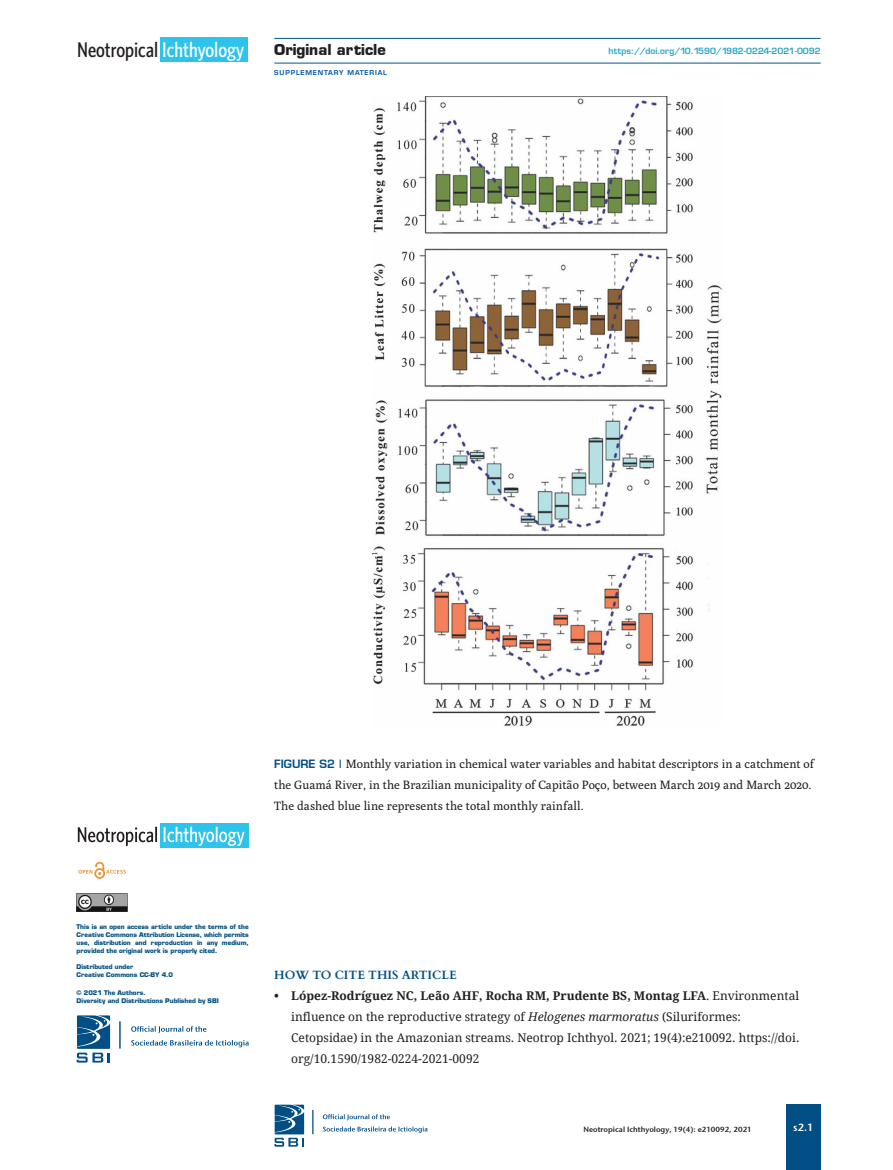
<style>
.page{position:relative;width:893px;height:1170px;background:#fff}
.page>*{position:absolute;margin:0;border:0;box-sizing:border-box;transform-origin:0 0}
.t1{font:500 21.3px "Whitney Condensed";color:#231f20}
.t2{font:700 15.75px "Eugenio";color:#231f20}
.t3{font:12px/21px "Droid Serif";color:#231f20}
.t4{font:12px/21px "Poly";color:#231f20}
._00_Subtitulos{font:700 12px "Cardo";color:#014f84}
.t5{font:10.5px "Stone Sans Sem ITCTT Semi";color:#fff}
.t6{font:9px "Eugenio Medium Normal";color:#26a3c4}
.t7{font:7.5px "Stone Sans Sem ITCTT Semi";color:#231f20}
.t8{font:7.05px "Eugenio Medium Normal";letter-spacing:.12em;color:#0155a7}
.t9{font:700 6.75px/8.1px "Eugenio";color:#014f84;text-align:justify}
.s1{color:#fff}
.s2{font-family:"Eugenio Medium Normal";color:#014f84}
.s3{font-weight:700}
.s4{font-style:italic}
</style>
<div class="page">
<div style="left:786px;top:1104px;width:35px;height:65px;background:#014f84"></div>
<hr style="left:274px;top:63px;width:547px;height:1px;background:#01558c">
<hr style="left:274px;top:38px;width:547px;height:1px;background:#01558c">
<svg style="left:323px;top:1126px;width:104px;height:6px"></svg>
<svg style="left:323px;top:1114px;width:67px;height:6px"></svg>
<svg style="left:312px;top:1109px;width:1px;height:25px"></svg>
<svg style="left:274px;top:1104px;width:30px;height:42px"></svg>
<div style="left:160px;top:37px;width:88px;height:25px;background:#2dc3ea"></div>
<svg style="left:131px;top:1040px;width:118px;height:7px"></svg>
<svg style="left:131px;top:1026px;width:75px;height:7px"></svg>
<hr style="left:119px;top:1021px;width:2px;height:27px;background:#014f84">
<svg style="left:76px;top:1015px;width:34px;height:47px"></svg>
<img style="left:77px;top:893px;width:50px;height:18px">
<svg style="left:78px;top:861px;width:48px;height:17px"></svg>
<div style="left:160px;top:822px;width:89px;height:25px;background:#2dc3ea"></div>
<svg style="left:164px;top:826px;width:81px;height:19px"></svg>
<svg style="left:78px;top:826px;width:79px;height:20px"></svg>
<img style="left:373px;top:96px;width:349px;height:630px">
<h1 class="t1" style="left:77px;top:37px;width:169px">Neotropical <span class="s1">Ichthyology</span></h1>
<h2 class="t2" style="left:274px;top:40px;width:113px">Original article</h2>
<p class="t8" style="left:274px;top:68px;width:114px">SUPPLEMENTARY MATERIAL</p>
<p class="t6" style="left:609px;top:45px;width:214px">https://doi.org/10.1590/1982-0224-2021-0092</p>
<p class="t4" style="left:274px;top:753px;width:541px"><span class="s2">FIGURE S2 |</span> Monthly variation in chemical water variables and habitat descriptors in a catchment of the Guamá River, in the Brazilian municipality of Capitão Poço, between March 2019 and March 2020.<br>The dashed blue line represents the total monthly rainfall.</p>
<p class="t9" style="left:77px;top:922px;width:174px">This is an open access article under the terms of the Creative Commons Attribution License, which permits use, distribution and reproduction in any medium, provided the original work is properly cited.</p>
<p class="t9" style="left:77px;top:963px;width:58px">Distributed under</p>
<p class="t9" style="left:77px;top:971px;width:98px">Creative Commons CC-BY 4.0</p>
<p class="t9" style="left:77px;top:988px;width:71px">© 2021 The Authors.</p>
<p class="t9" style="left:77px;top:996px;width:144px">Diversity and Distributions Published by SBI</p>
<p class="_00_Subtitulos" style="left:274px;top:964px;width:184px">HOW TO CITE THIS ARTICLE</p>
<p class="t3" style="left:291px;top:984px;width:510px;text-indent:-17px"><span class="s3">• López-Rodríguez NC, Leão AHF, Rocha RM, Prudente BS, Montag LFA</span>. Environmental influence on the reproductive strategy of <span class="s4">Helogenes marmoratus</span> (Siluriformes:<br>Cetopsidae) in the Amazonian streams. Neotrop Ichthyol. 2021; 19(4):e210092. https://doi. org/10.1590/1982-0224-2021-0092</p>
<p class="t7" style="left:583px;top:1122px;width:170px">Neotropical Ichthyology, 19(4): e210092, 2021</p>
<h3 class="t5" style="left:793px;top:1118px;width:22px">s2.1</h3>
</div>
